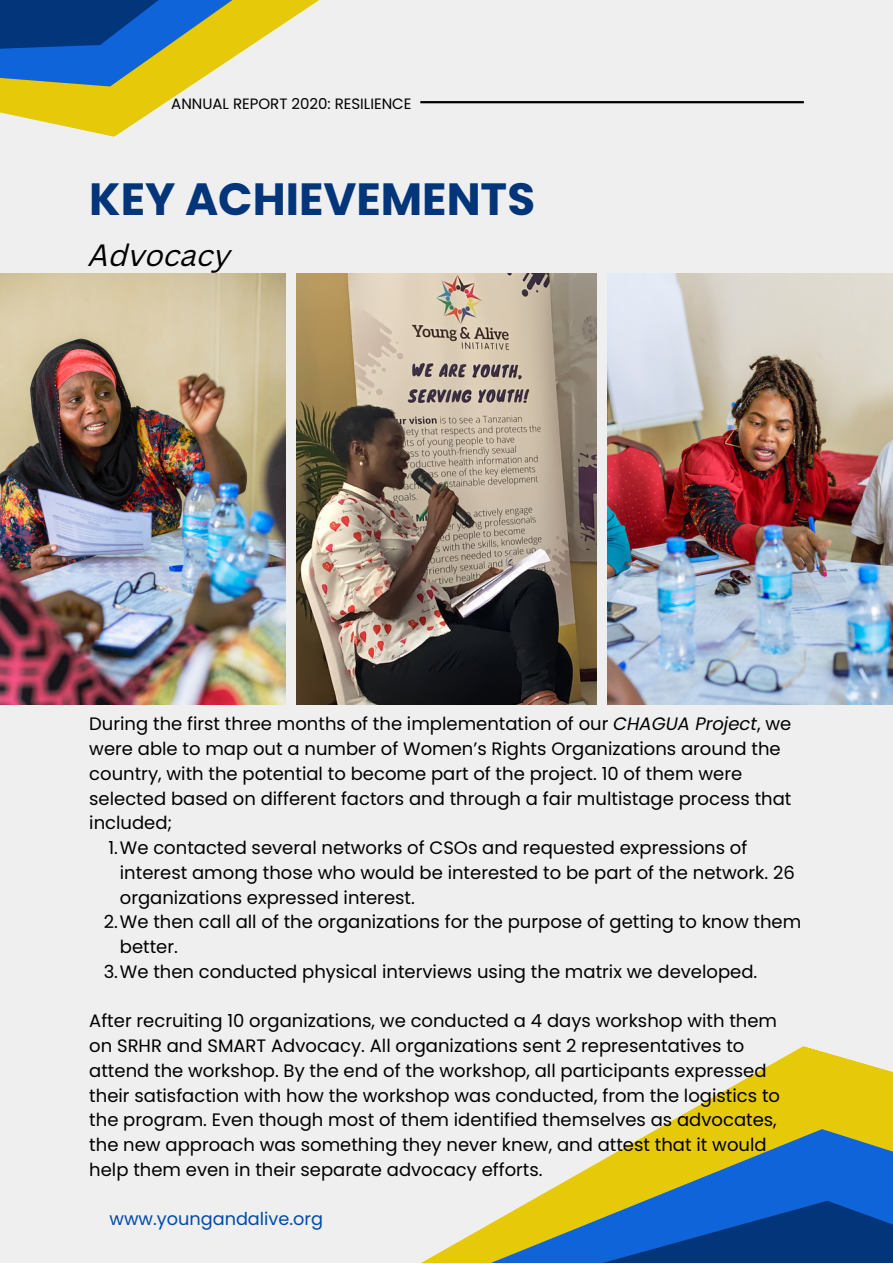
<style>
.page{position:relative;width:893px;height:1264px;background:#fff}
.page>*{position:absolute;margin:0;border:0;box-sizing:border-box;transform-origin:0 0}
.t1{font:700 45.15px "Poppins";color:#023579}
.t2{font:italic 30px "Canva Sans";color:#000}
.t3{font:18px/24.8px "Poppins";color:#000}
.t4{font:17.7px "Poppins";color:#004aad}
.t5{font:15px "Poppins";color:#000}
.s1{font-style:italic}
</style>
<div class="page">
<div style="left:0;top:0;width:892px;height:1262px;background:#efefef"></div>
<img style="left:0;top:283px;width:286px;height:421px">
<img style="left:297px;top:273px;width:299px;height:431px">
<img style="left:607px;top:273px;width:285px;height:431px">
<svg style="left:423px;top:1058px;width:469px;height:204px"></svg>
<svg style="left:0;top:273px;width:483px;height:10px"></svg>
<svg style="left:0;top:0;width:483px;height:137px"></svg>
<hr style="left:420px;top:101px;width:383px;height:2px;background:#000">
<p class="t5" style="left:171px;top:93px;width:242px">ANNUAL REPORT 2020: RESILIENCE</p>
<h1 class="t1" style="left:89px;top:167px;width:447px">KEY ACHIEVEMENTS</h1>
<h2 class="t2" style="left:89px;top:243px;width:143px">Advocacy</h2>
<p class="t3" style="left:89px;top:711px;width:703px">During the first three months of the implementation of our <span class="s1">CHAGUA Project</span>, we were able to map out a number of Women’s Rights Organizations around the country, with the potential to become part of the project. 10 of them were selected based on different factors and through a fair multistage process that included;</p>
<p class="t3" style="left:108px;top:835px;width:640px">1.We contacted several networks of CSOs and requested expressions of</p>
<p class="t3" style="left:120px;top:860px;width:676px">interest among those who would be interested to be part of the network. 26</p>
<p class="t3" style="left:120px;top:885px;width:296px">organizations expressed interest.</p>
<p class="t3" style="left:104px;top:909px;width:698px">2.We then call all of the organizations for the purpose of getting to know them</p>
<p class="t3" style="left:120px;top:934px;width:60px">better.</p>
<p class="t3" style="left:104px;top:959px;width:655px">3.We then conducted physical interviews using the matrix we developed.</p>
<p class="t3" style="left:89px;top:1008px;width:692px">After recruiting 10 organizations, we conducted a 4 days workshop with them on SRHR and SMART Advocacy. All organizations sent 2 representatives to attend the workshop. By the end of the workshop, all participants expressed their satisfaction with how the workshop was conducted, from the logistics to the program. Even though most of them identified themselves as advocates, the new approach was something they never knew, and attest that it would help them even in their separate advocacy efforts.</p>
<p class="t4" style="left:109px;top:1206px;width:215px">www.youngandalive.org</p>
</div>
